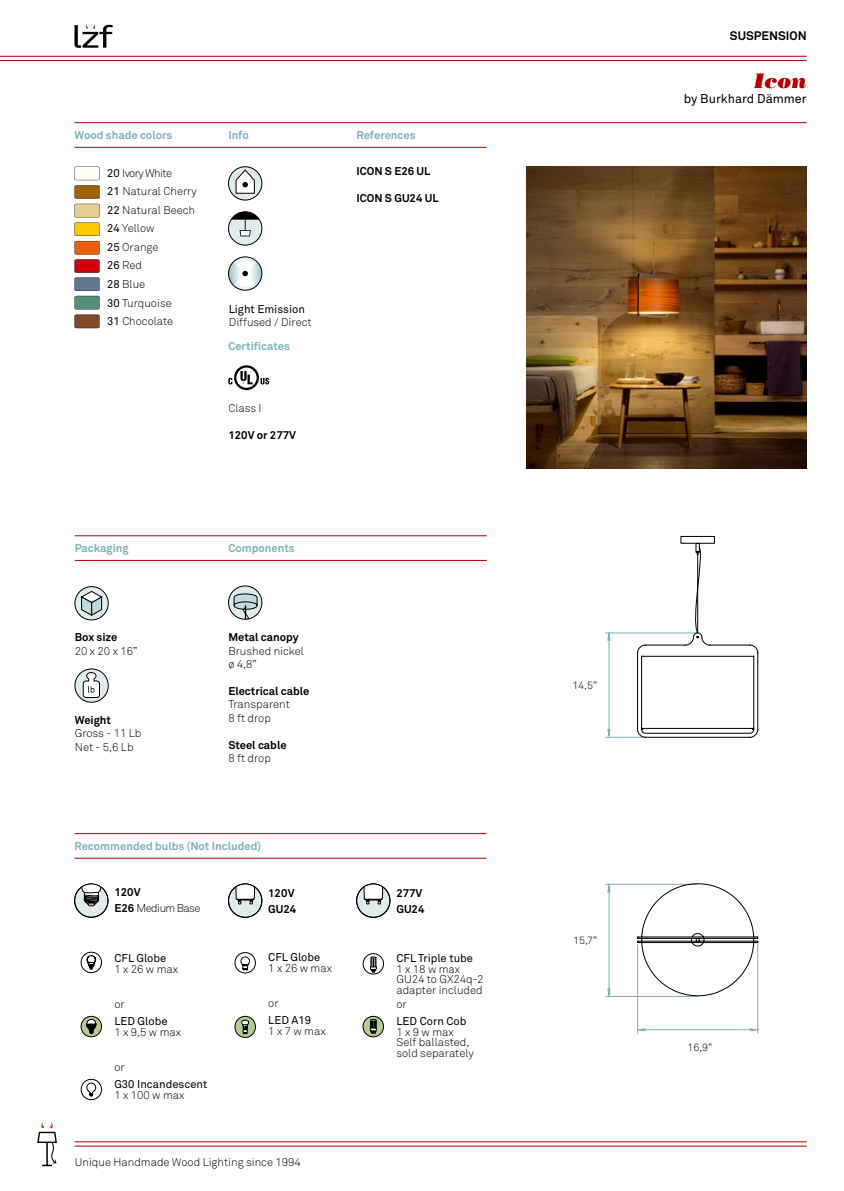
<style>
.page{position:relative;width:844px;height:1191px;background:#fff}
.page>*{position:absolute;margin:0;border:0;box-sizing:border-box;transform-origin:0 0}
.t1{font:italic 21px "Bodoni Poster";color:#b10003}
.t2{font:12.6px "Akkurat";color:#000}
.t3{font:700 12.25px "Akkurat";color:#000}
.t4{font:300 11.2px/18.6px "Akkurat";color:#000}
.t5{font:700 11.2px/15.8px "Akkurat";color:#000}
.t6{font:700 11.2px "Akkurat";color:#7ab1ba}
.t7{font:11.2px "Akkurat";color:#000}
.t8{font:300 11.2px/15.8px "Akkurat";letter-spacing:-.05em;color:#000}
.t9{font:300 10.5px "Akkurat";color:#000}
.s1{font-weight:400}
.s2{font-weight:700}
</style>
<div class="page">
<hr style="left:0;top:56px;width:806px;height:1px;background:#b10003">
<hr style="left:74px;top:1141px;width:732px;height:1px;background:#b10003">
<hr style="left:74px;top:147px;width:412px;height:1px;background:#b10003">
<hr style="left:0;top:60px;width:806px;height:1px;background:#b10003">
<hr style="left:74px;top:122px;width:732px;height:1px;background:#b10003">
<hr style="left:74px;top:1145px;width:732px;height:1px;background:#b10003">
<svg style="left:74px;top:25px;width:39px;height:23px"></svg>
<svg style="left:74px;top:167px;width:26px;height:161px"></svg>
<svg style="left:228px;top:212px;width:34px;height:33px"></svg>
<div style="left:228px;top:212px;width:34px;height:33px;border:1px solid #000;border-radius:50%"></div>
<svg style="left:231px;top:212px;width:28px;height:24px"></svg>
<svg style="left:228px;top:167px;width:34px;height:33px"></svg>
<div style="left:228px;top:167px;width:34px;height:33px;border:1px solid #000;border-radius:50%"></div>
<svg style="left:235px;top:169px;width:20px;height:25px"></svg>
<svg style="left:228px;top:365px;width:41px;height:25px"></svg>
<svg style="left:37px;top:1123px;width:20px;height:43px"></svg>
<hr style="left:74px;top:833px;width:412px;height:1px;background:#b10003">
<hr style="left:74px;top:857px;width:412px;height:1px;background:#b10003">
<hr style="left:75px;top:560px;width:411px;height:1px;background:#b10003">
<hr style="left:75px;top:535px;width:411px;height:1px;background:#b10003">
<img style="left:526px;top:167px;width:280px;height:301px">
<div style="left:81px;top:1079px;width:21px;height:20px;border:1px solid #000;border-radius:50%"></div>
<svg style="left:86px;top:1082px;width:10px;height:14px"></svg>
<svg style="left:87px;top:955px;width:9px;height:14px"></svg>
<div style="left:81px;top:952px;width:21px;height:20px;border:1px solid #000;border-radius:50%"></div>
<div style="left:235px;top:952px;width:20px;height:21px;border:1px solid #000;border-radius:50%"></div>
<svg style="left:240px;top:956px;width:10px;height:14px"></svg>
<svg style="left:75px;top:669px;width:33px;height:33px"></svg>
<div style="left:75px;top:669px;width:33px;height:33px;border:1px solid #000;border-radius:50%"></div>
<svg style="left:83px;top:672px;width:17px;height:26px"></svg>
<svg style="left:75px;top:586px;width:33px;height:34px"></svg>
<div style="left:75px;top:586px;width:33px;height:34px;border:1px solid #000;border-radius:50%"></div>
<svg style="left:81px;top:591px;width:21px;height:25px"></svg>
<svg style="left:228px;top:586px;width:34px;height:33px"></svg>
<div style="left:228px;top:586px;width:34px;height:33px;border:1px solid #000;border-radius:50%"></div>
<svg style="left:233px;top:593px;width:24px;height:26px"></svg>
<div style="left:235px;top:1016px;width:20px;height:21px;background:#afce90;border-radius:50%"></div>
<div style="left:235px;top:1016px;width:20px;height:21px;border:1px solid #000;border-radius:50%"></div>
<svg style="left:241px;top:1019px;width:8px;height:15px"></svg>
<svg style="left:81px;top:1016px;width:20px;height:20px"></svg>
<div style="left:81px;top:1016px;width:21px;height:21px;border:1px solid #000;border-radius:50%"></div>
<svg style="left:86px;top:1019px;width:10px;height:15px"></svg>
<div style="left:75px;top:884px;width:33px;height:33px;background:#e0ebed;border-radius:50%"></div>
<svg style="left:81px;top:885px;width:20px;height:21px"></svg>
<div style="left:74px;top:883px;width:34px;height:34px;border:1px solid #000;border-radius:50%"></div>
<div style="left:228px;top:884px;width:34px;height:33px;background:#e0ebed;border-radius:50%"></div>
<div style="left:228px;top:883px;width:34px;height:34px;border:1px solid #000;border-radius:50%"></div>
<svg style="left:235px;top:883px;width:20px;height:21px"></svg>
<div style="left:356px;top:884px;width:34px;height:33px;background:#e0ebed;border-radius:50%"></div>
<div style="left:356px;top:883px;width:34px;height:34px;border:1px solid #000;border-radius:50%"></div>
<svg style="left:363px;top:883px;width:20px;height:21px"></svg>
<svg style="left:363px;top:1016px;width:20px;height:20px"></svg>
<div style="left:363px;top:1016px;width:20px;height:21px;border:1px solid #000;border-radius:50%"></div>
<svg style="left:370px;top:1019px;width:6px;height:15px"></svg>
<svg style="left:228px;top:257px;width:35px;height:33px"></svg>
<hr style="left:605px;top:737px;width:39px;height:1px;background:#7ab1ba">
<hr style="left:605px;top:632px;width:92px;height:1px;background:#7ab1ba">
<hr style="left:608px;top:640px;width:1px;height:90px;background:#7ab1ba">
<hr style="left:605px;top:996px;width:92px;height:1px;background:#7ab1ba">
<hr style="left:605px;top:884px;width:92px;height:1px;background:#7ab1ba">
<hr style="left:608px;top:891px;width:1px;height:98px;background:#7ab1ba">
<hr style="left:637px;top:945px;width:1px;height:88px;background:#7ab1ba">
<hr style="left:757px;top:944px;width:1px;height:89px;background:#7ab1ba">
<hr style="left:644px;top:1029px;width:106px;height:1px;background:#7ab1ba">
<svg style="left:636px;top:1028px;width:9px;height:3px"></svg>
<svg style="left:749px;top:1028px;width:10px;height:3px"></svg>
<svg style="left:607px;top:988px;width:3px;height:10px"></svg>
<svg style="left:607px;top:883px;width:3px;height:9px"></svg>
<svg style="left:607px;top:729px;width:3px;height:9px"></svg>
<svg style="left:607px;top:631px;width:3px;height:9px"></svg>
<svg style="left:637px;top:543px;width:121px;height:195px"></svg>
<div style="left:680px;top:536px;width:34px;height:7px;border:1px solid #000"></div>
<svg style="left:637px;top:883px;width:121px;height:114px"></svg>
<div style="left:363px;top:953px;width:20px;height:21px;border:1px solid #000;border-radius:50%"></div>
<svg style="left:370px;top:956px;width:6px;height:16px"></svg>
<p class="t6" style="left:74px;top:128px;width:99px">Wood shade colors</p>
<p class="t6" style="left:228px;top:128px;width:22px">Info</p>
<p class="t6" style="left:356px;top:128px;width:61px">References</p>
<p class="t4" style="left:107px;top:163px;width:91px"><span class="s1">20</span> Ivory White<br><span class="s1">21</span> Natural Cherry<br><span class="s1">22</span> Natural Beech<br><span class="s1">24</span> Yellow<br><span class="s1">25</span> Orange<br><span class="s1">26</span> Red<br><span class="s1">28</span> Blue<br><span class="s1">30</span> Turquoise<br><span class="s1">31</span> Chocolate</p>
<p class="t7" style="left:229px;top:301px;width:77px">Light Emission</p>
<p class="t4" style="left:229px;top:312px;width:84px">Diffused / Direct</p>
<p class="t6" style="left:228px;top:338px;width:63px">Certificates</p>
<p class="t4" style="left:228px;top:399px;width:35px">Class I</p>
<p class="t5" style="left:228px;top:427px;width:69px">120V or 277V</p>
<p class="t6" style="left:75px;top:541px;width:55px">Packaging</p>
<p class="t6" style="left:228px;top:541px;width:68px">Components</p>
<p class="t5" style="left:75px;top:629px;width:44px">Box size</p>
<p class="t4" style="left:75px;top:641px;width:64px">20 x 20 x 16”</p>
<p class="t5" style="left:75px;top:711px;width:38px">Weight</p>
<p class="t4" style="left:75px;top:726px;width:68px;line-height:13.5px">Gross - 11 Lb<br>Net - 5,6 Lb</p>
<p class="t5" style="left:228px;top:629px;width:72px">Metal canopy</p>
<p class="t4" style="left:228px;top:644px;width:77px;line-height:13.5px">Brushed nickel ø 4,8”</p>
<p class="t5" style="left:228px;top:683px;width:83px">Electrical cable</p>
<p class="t4" style="left:228px;top:697px;width:63px;line-height:13.5px">Transparent<br>8 ft drop</p>
<p class="t5" style="left:228px;top:737px;width:60px">Steel cable</p>
<p class="t4" style="left:228px;top:749px;width:44px">8 ft drop</p>
<p class="t6" style="left:74px;top:839px;width:188px">Recommended bulbs (Not Included)</p>
<p class="t5" style="left:356px;top:163px;width:75px">ICON S E26 UL</p>
<p class="t5" style="left:356px;top:190px;width:84px">ICON S GU24 UL</p>
<p class="t8" style="left:114px;top:884px;width:88px"><span class="s2">120V<br>E26</span> Medium Base</p>
<p class="t5" style="left:268px;top:885px;width:30px">120V<br>GU24</p>
<p class="t5" style="left:396px;top:885px;width:30px">277V<br>GU24</p>
<p class="t7" style="left:114px;top:951px;width:54px">CFL Globe</p>
<p class="t4" style="left:114px;top:959px;width:65px">1 x 26 w max</p>
<p class="t4" style="left:114px;top:994px;width:12px">or</p>
<p class="t7" style="left:114px;top:1014px;width:55px">LED Globe</p>
<p class="t4" style="left:114px;top:1022px;width:68px">1 x 9,5 w max</p>
<p class="t4" style="left:114px;top:1057px;width:12px">or</p>
<p class="t7" style="left:114px;top:1077px;width:94px">G30 Incandescent</p>
<p class="t4" style="left:114px;top:1085px;width:72px">1 x 100 w max</p>
<p class="t7" style="left:268px;top:950px;width:54px">CFL Globe</p>
<p class="t4" style="left:268px;top:958px;width:65px">1 x 26 w max</p>
<p class="t4" style="left:268px;top:993px;width:12px">or</p>
<p class="t7" style="left:268px;top:1013px;width:44px">LED A19</p>
<p class="t4" style="left:268px;top:1021px;width:59px">1 x 7 w max</p>
<p class="t4" style="left:75px;top:1152px;width:227px">Unique Handmade Wood Lighting since 1994</p>
<p class="t7" style="left:396px;top:951px;width:78px">CFL Triple tube</p>
<p class="t4" style="left:396px;top:963px;width:88px;line-height:10.5px">1 x 18 w max<br>GU24 to GX24q-2 adapter included</p>
<p class="t4" style="left:396px;top:994px;width:12px">or</p>
<p class="t7" style="left:396px;top:1014px;width:72px">LED Corn Cob</p>
<p class="t4" style="left:396px;top:1026px;width:79px;line-height:10.5px">1 x 9 w max<br>Self ballasted, sold separately</p>
<p class="t3" style="left:729px;top:28px;width:78px">SUSPENSION</p>
<h1 class="t1" style="left:754px;top:68px;width:54px">Icon</h1>
<p class="t2" style="left:683px;top:91px;width:124px">by Burkhard Dämmer</p>
<p class="t9" style="left:572px;top:679px;width:26px">14,5”</p>
<p class="t9" style="left:573px;top:933px;width:25px">15,7”</p>
<p class="t9" style="left:687px;top:1040px;width:26px">16,9”</p>
</div>
